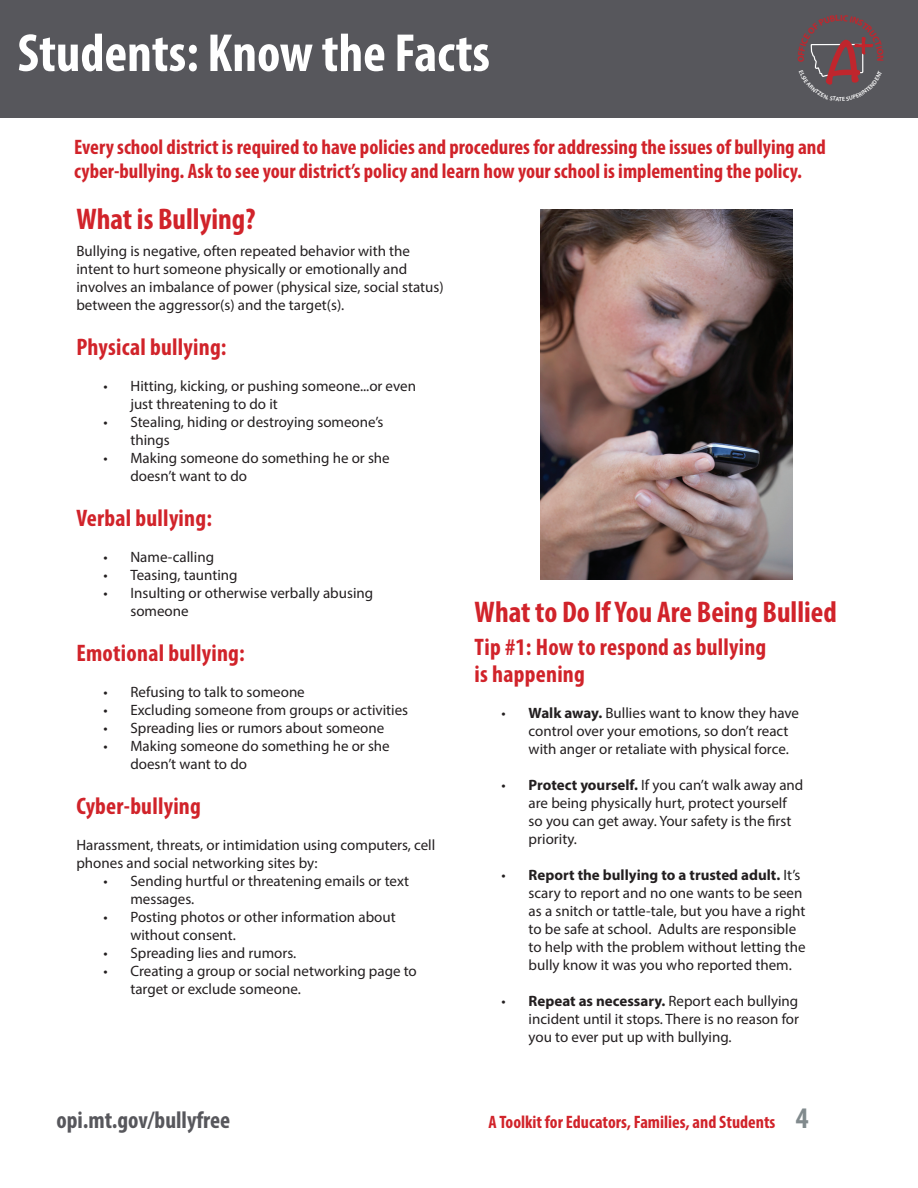
<style>
.page{position:relative;width:918px;height:1188px;background:#fff}
.page>*{position:absolute;margin:0;border:0;box-sizing:border-box;transform-origin:0 0}
.t1{font:700 condensed 54px "Myriad Pro";color:#fff}
.t2{font:700 condensed 30px "Myriad Pro";color:#d1232a}
.t3{font:700 condensed 24px/27px "Myriad Pro";letter-spacing:.01em;color:#d1232a}
.t4{font:700 condensed 24px "Myriad Pro";color:#57575c}
.t5{font:700 condensed 21px/24px "Myriad Pro";color:#d1232a}
.t6{font:700 condensed 18px "Myriad Pro";color:#d1232a}
.t7{font:15px/18px "Myriad Pro";color:#231f20}
.s1{font-weight:700}
.s2{font-size:30px;color:#818a8d}
</style>
<div class="page">
<div style="left:0;top:0;width:918px;height:118px;background:#57575c"></div>
<img style="left:540px;top:210px;width:252px;height:370px">
<svg style="left:810px;top:37px;width:64px;height:48px"></svg>
<p class="t1" style="left:18px;top:19px;width:474px">Students: Know the Facts</p>
<p class="t5" style="left:74px;top:134px;width:753px">Every school district is required to have policies and procedures for addressing the issues of bullying and cyber-bullying. Ask to see your district’s policy and learn how your school is implementing the policy.</p>
<h2 class="t2" style="left:76px;top:200px;width:180px">What is Bullying?</h2>
<p class="t7" style="left:76px;top:241px;width:369px">Bullying is negative, often repeated behavior with the intent to hurt someone physically or emotionally and involves an imbalance of power (physical size, social status) between the aggressor(s) and the target(s).</p>
<h2 class="t3" style="left:76px;top:333px;width:152px">Physical bullying:</h2>
<p class="t7" style="left:130px;top:376px;width:287px;text-indent:-27px">• Hitting, kicking, or pushing someone...or even just threatening to do it</p>
<p class="t7" style="left:130px;top:412px;width:254px;text-indent:-27px">• Stealing, hiding or destroying someone’s things</p>
<p class="t7" style="left:130px;top:448px;width:261px;text-indent:-27px">• Making someone do something he or she doesn’t want to do</p>
<h2 class="t3" style="left:76px;top:504px;width:137px">Verbal bullying:</h2>
<p class="t7" style="left:103px;top:547px;width:112px">• Name-calling</p>
<p class="t7" style="left:103px;top:565px;width:136px">• Teasing, taunting</p>
<p class="t7" style="left:130px;top:583px;width:244px;text-indent:-27px">• Insulting or otherwise verbally abusing someone</p>
<h2 class="t3" style="left:76px;top:639px;width:170px">Emotional bullying:</h2>
<p class="t7" style="left:103px;top:682px;width:203px">• Refusing to talk to someone</p>
<p class="t7" style="left:103px;top:700px;width:306px">• Excluding someone from groups or activities</p>
<p class="t7" style="left:103px;top:718px;width:282px">• Spreading lies or rumors about someone</p>
<p class="t7" style="left:130px;top:736px;width:261px;text-indent:-27px">• Making someone do something he or she doesn’t want to do</p>
<h2 class="t3" style="left:76px;top:792px;width:126px">Cyber-bullying</h2>
<p class="t7" style="left:76px;top:835px;width:360px">Harassment, threats, or intimidation using computers, cell phones and social networking sites by:</p>
<p class="t7" style="left:130px;top:871px;width:280px;text-indent:-27px">• Sending hurtful or threatening emails or text messages.</p>
<p class="t7" style="left:130px;top:907px;width:267px;text-indent:-27px">• Posting photos or other information about without consent.</p>
<p class="t7" style="left:103px;top:943px;width:194px">• Spreading lies and rumors.</p>
<p class="t7" style="left:130px;top:961px;width:288px;text-indent:-27px">• Creating a group or social networking page to target or exclude someone.</p>
<h2 class="t2" style="left:475px;top:594px;width:364px">What to Do If You Are Being Bullied</h2>
<h2 class="t3" style="left:475px;top:634px;width:293px">Tip #1: How to respond as bullying is happening</h2>
<p class="t7" style="left:529px;top:704px;width:272px;text-indent:-27px">• <span class="s1">Walk away.</span> Bullies want to know they have control over your emotions, so don’t react with anger or retaliate with physical force.</p>
<p class="t7" style="left:529px;top:776px;width:276px;text-indent:-27px">• <span class="s1">Protect yourself.</span> If you can’t walk away and are being physically hurt, protect yourself so you can get away. Your safety is the first priority.</p>
<p class="t7" style="left:529px;top:866px;width:278px;text-indent:-27px">• <span class="s1">Report the bullying to a trusted adult.</span> It’s scary to report and no one wants to be seen as a snitch or tattle-tale, but you have a right to be safe at school. Adults are responsible to help with the problem without letting the bully know it was you who reported them.</p>
<p class="t7" style="left:529px;top:992px;width:272px;text-align:justify;text-indent:-27px">• <span class="s1">Repeat as necessary.</span> Report each bullying incident until it stops. There is no reason for you to ever put up with bullying.</p>
<h4 class="t4" style="left:56px;top:1105px;width:175px">opi.mt.gov/bullyfree</h4>
<h4 class="t6" style="left:488px;top:1111px;width:322px">A Toolkit for Educators, Families, and Students <span class="s2">4</span></h4>
</div>
